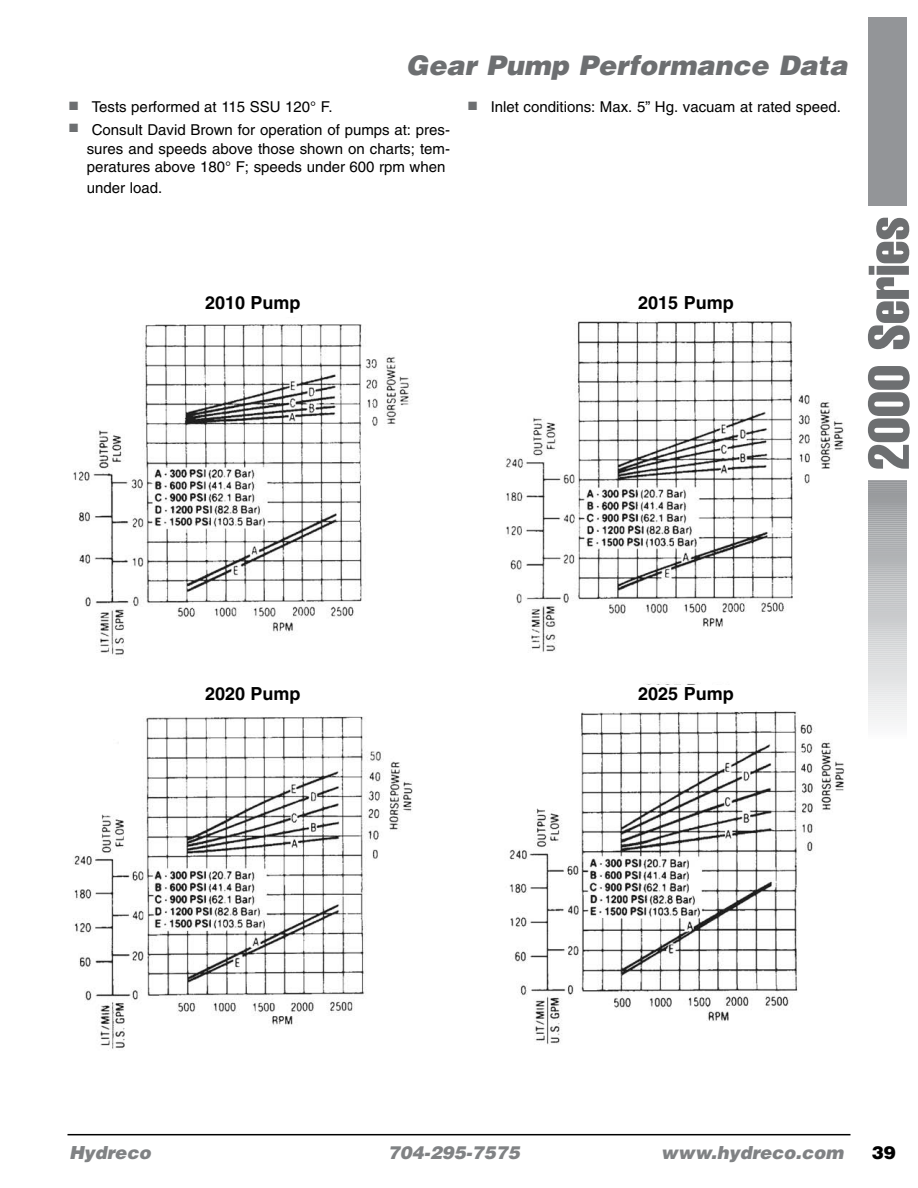
<style>
.page{position:relative;width:918px;height:1188px;background:#fff}
.page>*{position:absolute;margin:0;border:0;box-sizing:border-box;transform-origin:0 0}
.t1{font:extra-condensed 56.4px "Helvetica";color:#6d6f71}
.t2{font:italic 900 27px "Helvetica";color:#6d6f71}
.t3{font:italic 900 18px "Helvetica";color:#808284}
.t4{font:700 18px "Helvetica";color:#000}
.t5{font:900 18px "Helvetica";color:#000}
.t6{font:15px/22.2px "Helvetica";color:#000}
</style>
<div class="page">
<hr style="left:868px;top:480px;width:38px;height:1px;background:#939598">
<hr style="left:868px;top:481px;width:38px;height:1px;background:#949699">
<hr style="left:868px;top:483px;width:38px;height:1px;background:#95979a">
<hr style="left:868px;top:485px;width:38px;height:1px;background:#96989b">
<hr style="left:868px;top:487px;width:38px;height:1px;background:#97999b">
<hr style="left:868px;top:489px;width:38px;height:1px;background:#97999c">
<hr style="left:868px;top:491px;width:38px;height:1px;background:#97999c">
<hr style="left:868px;top:494px;width:38px;height:1px;background:#989a9d">
<hr style="left:868px;top:496px;width:38px;height:1px;background:#999b9e">
<hr style="left:868px;top:498px;width:38px;height:1px;background:#9a9c9e">
<hr style="left:868px;top:500px;width:38px;height:1px;background:#9b9d9f">
<hr style="left:868px;top:502px;width:38px;height:1px;background:#9b9da0">
<hr style="left:868px;top:504px;width:38px;height:1px;background:#9c9ea1">
<hr style="left:868px;top:506px;width:38px;height:1px;background:#9da0a2">
<hr style="left:868px;top:508px;width:38px;height:1px;background:#9ea0a3">
<hr style="left:868px;top:510px;width:38px;height:1px;background:#9fa1a4">
<hr style="left:868px;top:512px;width:38px;height:1px;background:#a0a2a5">
<hr style="left:868px;top:514px;width:38px;height:1px;background:#a0a2a5">
<hr style="left:868px;top:516px;width:38px;height:1px;background:#a1a3a5">
<hr style="left:868px;top:518px;width:38px;height:1px;background:#a1a3a6">
<hr style="left:868px;top:520px;width:38px;height:1px;background:#a2a4a7">
<hr style="left:868px;top:522px;width:38px;height:1px;background:#a3a5a8">
<hr style="left:868px;top:524px;width:38px;height:1px;background:#a4a6a8">
<hr style="left:868px;top:526px;width:38px;height:1px;background:#a5a7a9">
<hr style="left:868px;top:528px;width:38px;height:1px;background:#a5a8aa">
<hr style="left:868px;top:530px;width:38px;height:1px;background:#a6a8ab">
<hr style="left:868px;top:532px;width:38px;height:1px;background:#a8aaac">
<hr style="left:868px;top:534px;width:38px;height:1px;background:#a8aaac">
<hr style="left:868px;top:536px;width:38px;height:1px;background:#a8abad">
<hr style="left:868px;top:538px;width:38px;height:1px;background:#a9abae">
<hr style="left:868px;top:540px;width:38px;height:1px;background:#aaacaf">
<hr style="left:868px;top:542px;width:38px;height:1px;background:#abadb0">
<hr style="left:868px;top:544px;width:38px;height:1px;background:#acaeb0">
<hr style="left:868px;top:546px;width:38px;height:1px;background:#adafb1">
<hr style="left:868px;top:548px;width:38px;height:1px;background:#adafb2">
<hr style="left:868px;top:550px;width:38px;height:1px;background:#aeb0b3">
<hr style="left:868px;top:552px;width:38px;height:1px;background:#afb1b4">
<hr style="left:868px;top:555px;width:38px;height:1px;background:#b0b2b4">
<hr style="left:868px;top:557px;width:38px;height:1px;background:#b1b3b5">
<hr style="left:868px;top:559px;width:38px;height:1px;background:#b1b4b6">
<hr style="left:868px;top:561px;width:38px;height:1px;background:#b2b4b7">
<hr style="left:868px;top:563px;width:38px;height:1px;background:#b3b5b7">
<hr style="left:868px;top:565px;width:38px;height:1px;background:#b4b6b8">
<hr style="left:868px;top:567px;width:38px;height:1px;background:#b5b7b9">
<hr style="left:868px;top:569px;width:38px;height:1px;background:#b6b8ba">
<hr style="left:868px;top:571px;width:38px;height:1px;background:#b6b8bb">
<hr style="left:868px;top:573px;width:38px;height:1px;background:#b7b9bc">
<hr style="left:868px;top:575px;width:38px;height:1px;background:#b8babc">
<hr style="left:868px;top:577px;width:38px;height:1px;background:#b9bbbd">
<hr style="left:868px;top:579px;width:38px;height:1px;background:#babcbe">
<hr style="left:868px;top:581px;width:38px;height:1px;background:#bbbcbf">
<hr style="left:868px;top:583px;width:38px;height:1px;background:#bcbdbf">
<hr style="left:868px;top:585px;width:38px;height:1px;background:#bcbec0">
<hr style="left:868px;top:587px;width:38px;height:1px;background:#bdbfc1">
<hr style="left:868px;top:589px;width:38px;height:1px;background:#bec0c2">
<hr style="left:868px;top:591px;width:38px;height:1px;background:#bfc1c3">
<hr style="left:868px;top:593px;width:38px;height:1px;background:#c0c1c3">
<hr style="left:868px;top:595px;width:38px;height:1px;background:#c0c2c4">
<hr style="left:868px;top:597px;width:38px;height:1px;background:#c1c3c5">
<hr style="left:868px;top:599px;width:38px;height:1px;background:#c2c4c6">
<hr style="left:868px;top:601px;width:38px;height:1px;background:#c3c5c7">
<hr style="left:868px;top:603px;width:38px;height:1px;background:#c4c5c8">
<hr style="left:868px;top:605px;width:38px;height:1px;background:#c5c6c8">
<hr style="left:868px;top:607px;width:38px;height:1px;background:#c5c7c9">
<hr style="left:868px;top:609px;width:38px;height:1px;background:#c6c8ca">
<hr style="left:868px;top:611px;width:38px;height:1px;background:#c7c9cb">
<hr style="left:868px;top:614px;width:38px;height:1px;background:#c8cacb">
<hr style="left:868px;top:616px;width:38px;height:1px;background:#c9cacc">
<hr style="left:868px;top:618px;width:38px;height:1px;background:#cacbcd">
<hr style="left:868px;top:620px;width:38px;height:1px;background:#caccce">
<hr style="left:868px;top:622px;width:38px;height:1px;background:#cbcdcf">
<hr style="left:868px;top:624px;width:38px;height:1px;background:#cccecf">
<hr style="left:868px;top:626px;width:38px;height:1px;background:#cdced0">
<hr style="left:868px;top:628px;width:38px;height:1px;background:#cecfd1">
<hr style="left:868px;top:630px;width:38px;height:1px;background:#cfd0d2">
<hr style="left:868px;top:632px;width:38px;height:1px;background:#cfd1d3">
<hr style="left:868px;top:634px;width:38px;height:1px;background:#d0d2d3">
<hr style="left:868px;top:636px;width:38px;height:1px;background:#d1d3d4">
<hr style="left:868px;top:638px;width:38px;height:1px;background:#d2d3d5">
<hr style="left:868px;top:640px;width:38px;height:1px;background:#d3d4d6">
<hr style="left:868px;top:642px;width:38px;height:1px;background:#d4d5d6">
<hr style="left:868px;top:644px;width:38px;height:1px;background:#d4d6d7">
<hr style="left:868px;top:646px;width:38px;height:1px;background:#d5d7d8">
<hr style="left:868px;top:648px;width:38px;height:1px;background:#d6d7d9">
<hr style="left:868px;top:650px;width:38px;height:1px;background:#d7d8da">
<hr style="left:868px;top:652px;width:38px;height:1px;background:#d8d9da">
<hr style="left:868px;top:654px;width:38px;height:1px;background:#d9dadb">
<hr style="left:868px;top:656px;width:38px;height:1px;background:#d9dbdc">
<hr style="left:868px;top:658px;width:38px;height:1px;background:#dadbdd">
<hr style="left:868px;top:660px;width:38px;height:1px;background:#dbdcdd">
<hr style="left:868px;top:662px;width:38px;height:1px;background:#dcddde">
<hr style="left:868px;top:664px;width:38px;height:1px;background:#dddedf">
<hr style="left:868px;top:666px;width:38px;height:1px;background:#dddfe0">
<hr style="left:868px;top:668px;width:38px;height:1px;background:#dedfe1">
<hr style="left:868px;top:670px;width:38px;height:1px;background:#dfe0e1">
<hr style="left:868px;top:672px;width:38px;height:1px;background:#e0e1e2">
<hr style="left:868px;top:675px;width:38px;height:1px;background:#e1e2e3">
<hr style="left:868px;top:677px;width:38px;height:1px;background:#e2e3e4">
<hr style="left:868px;top:679px;width:38px;height:1px;background:#e2e3e4">
<hr style="left:868px;top:681px;width:38px;height:1px;background:#e3e4e5">
<hr style="left:868px;top:683px;width:38px;height:1px;background:#e4e5e6">
<hr style="left:868px;top:685px;width:38px;height:1px;background:#e5e6e7">
<hr style="left:868px;top:687px;width:38px;height:1px;background:#e6e7e8">
<hr style="left:868px;top:689px;width:38px;height:1px;background:#e7e7e8">
<hr style="left:868px;top:691px;width:38px;height:1px;background:#e7e8e9">
<hr style="left:868px;top:693px;width:38px;height:1px;background:#e8e9ea">
<hr style="left:868px;top:695px;width:38px;height:1px;background:#e9eaeb">
<hr style="left:868px;top:697px;width:38px;height:1px;background:#eaebec">
<hr style="left:868px;top:699px;width:38px;height:1px;background:#ebecec">
<hr style="left:868px;top:701px;width:38px;height:1px;background:#ececed">
<hr style="left:868px;top:703px;width:38px;height:1px;background:#ededee">
<hr style="left:868px;top:705px;width:38px;height:1px;background:#edeeef">
<hr style="left:868px;top:707px;width:38px;height:1px;background:#eeefef">
<hr style="left:868px;top:709px;width:38px;height:1px;background:#eff0f0">
<hr style="left:868px;top:711px;width:38px;height:1px;background:#f0f1f1">
<hr style="left:868px;top:713px;width:38px;height:1px;background:#f1f1f2">
<hr style="left:868px;top:715px;width:38px;height:1px;background:#f2f2f3">
<hr style="left:868px;top:717px;width:38px;height:1px;background:#f3f3f3">
<hr style="left:868px;top:719px;width:38px;height:1px;background:#f3f4f4">
<hr style="left:868px;top:721px;width:38px;height:1px;background:#f4f5f5">
<hr style="left:868px;top:723px;width:38px;height:1px;background:#f5f5f6">
<hr style="left:868px;top:725px;width:38px;height:1px;background:#f6f6f7">
<hr style="left:868px;top:727px;width:38px;height:1px;background:#f7f7f8">
<hr style="left:868px;top:729px;width:38px;height:1px;background:#f8f8f9">
<hr style="left:868px;top:731px;width:38px;height:1px;background:#f9f9fa">
<hr style="left:868px;top:734px;width:38px;height:1px;background:#fafafb">
<div style="left:868px;top:17px;width:38px;height:189px;background:#939598"></div>
<hr style="left:68px;top:1134px;width:782px;height:1px;background:#000">
<img style="left:73px;top:319px;width:772px;height:730px">
<div style="left:145px;top:685px;width:215px;height:22px;background:#fff"></div>
<div style="left:578px;top:685px;width:216px;height:22px;background:#fff"></div>
<h2 class="t2" style="left:406px;top:48px;width:443px">Gear Pump Performance Data</h2>
<p class="t6" style="left:92px;top:96px;width:360px">Tests performed at 115 SSU 120° F.<br>Consult David Brown for operation of pumps at: pres-</p>
<p class="t6" style="left:87px;top:139px;width:365px;line-height:18px">sures and speeds above those shown on charts; tem&shy;peratures above 180° F; speeds under 600 rpm when</p>
<p class="t6" style="left:87px;top:176px;width:77px">under load.</p>
<p class="t6" style="left:491px;top:96px;width:352px">Inlet conditions: Max. 5” Hg. vacuam at rated speed.</p>
<p class="t4" style="left:205px;top:291px;width:97px">2010 Pump</p>
<p class="t4" style="left:638px;top:291px;width:97px">2015 Pump</p>
<h1 class="t1" style="left:853px;top:470px;width:255px;rotate:-90deg">2000 Series</h1>
<p class="t4" style="left:205px;top:682px;width:97px">2020 Pump</p>
<p class="t4" style="left:638px;top:682px;width:97px">2025 Pump</p>
<p class="t3" style="left:69px;top:1141px;width:83px">Hydreco</p>
<p class="t3" style="left:388px;top:1141px;width:134px">704-295-7575</p>
<p class="t3" style="left:661px;top:1141px;width:184px">www.hydreco.com</p>
<p class="t5" style="left:872px;top:1141px;width:26px">39</p>
</div>
